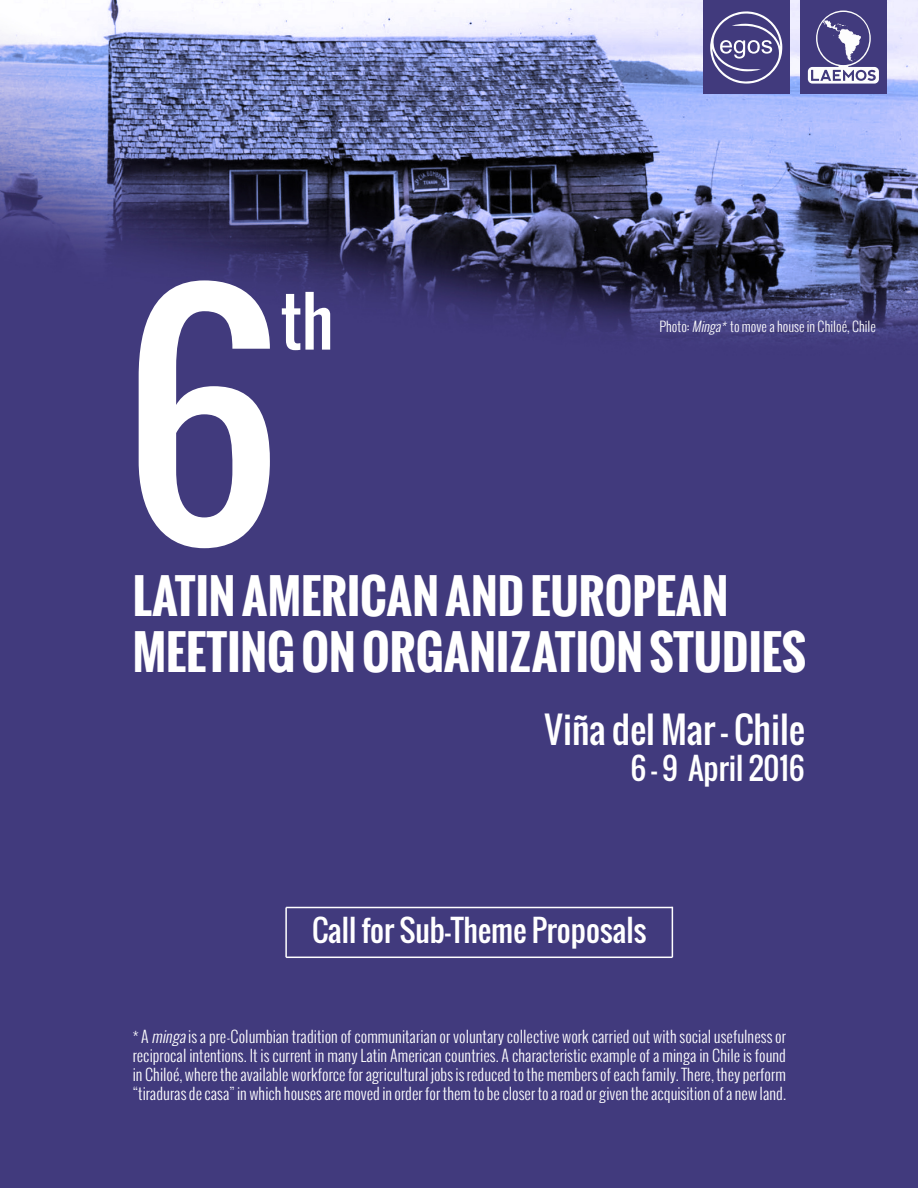
<style>
.page{position:relative;width:918px;height:1188px;background:#413a7d}
.page>*{position:absolute;margin:0;border:0;box-sizing:border-box;transform-origin:0 0}
.t1{font:300px "Oswald";color:#fff}
.t2{font:66px "Oswald";color:#fff}
.t3{font:700 46.5px/55.8px "Oswald";color:#fff}
.t4{font:36px "Oswald";color:#fff}
.t5{font:30px "Oswald";color:#fff}
.t6{font:300 15.75px/18.9px "Oswald";color:#fff;text-align:justify}
.t7{font:300 13.5px "Oswald";color:#fff}
.s1{font-style:italic}
</style>
<div class="page">
<img style="left:0;top:0;width:918px;height:339px">
<div style="left:703px;top:0;width:86px;height:94px;background:#413a7d"></div>
<svg style="left:710px;top:11px;width:72px;height:73px"></svg>
<div style="left:800px;top:0;width:87px;height:94px;background:#413a7d"></div>
<svg style="left:808px;top:11px;width:71px;height:73px"></svg>
<hr style="left:286px;top:907px;width:386px;height:1px;background:#fff">
<hr style="left:672px;top:907px;width:1px;height:50px;background:#fff">
<hr style="left:286px;top:957px;width:386px;height:1px;background:#fff">
<hr style="left:285px;top:907px;width:2px;height:50px;background:#fff">
<h1 class="t1" style="left:122px;top:190px;width:160px">6</h1>
<h2 class="t2" style="left:280px;top:271px;width:55px">th</h2>
<p class="t7" style="left:659px;top:317px;width:218px">Photo: <span class="s1">Minga*</span> to move a house in Chiloé, Chile</p>
<h3 class="t3" style="left:133px;top:569px;width:675px">LATIN AMERICAN AND EUROPEAN<br>MEETING ON ORGANIZATION STUDIES</h3>
<h3 class="t4" style="left:545px;top:702px;width:262px">Viña del Mar - Chile</h3>
<h3 class="t5" style="left:630px;top:745px;width:176px">6 - 9 April 2016</h3>
<h3 class="t5" style="left:312px;top:907px;width:336px">Call for Sub-Theme Proposals</h3>
<p class="t6" style="left:133px;top:1027px;width:655px">* A <span class="s1">minga</span>is a pre-Columbian tradition of communitarian or voluntary collective work carried out with social usefulness or reciprocal intentions. It is current in many Latin American countries. A characteristic example of a minga in Chile is found in Chiloé, where the available workforce for agricultural jobs is reduced to the members of each family. There, they perform “tiraduras de casa” in which houses are moved in order for them to be closer to a road or given the acquisition of a new land.</p>
</div>
